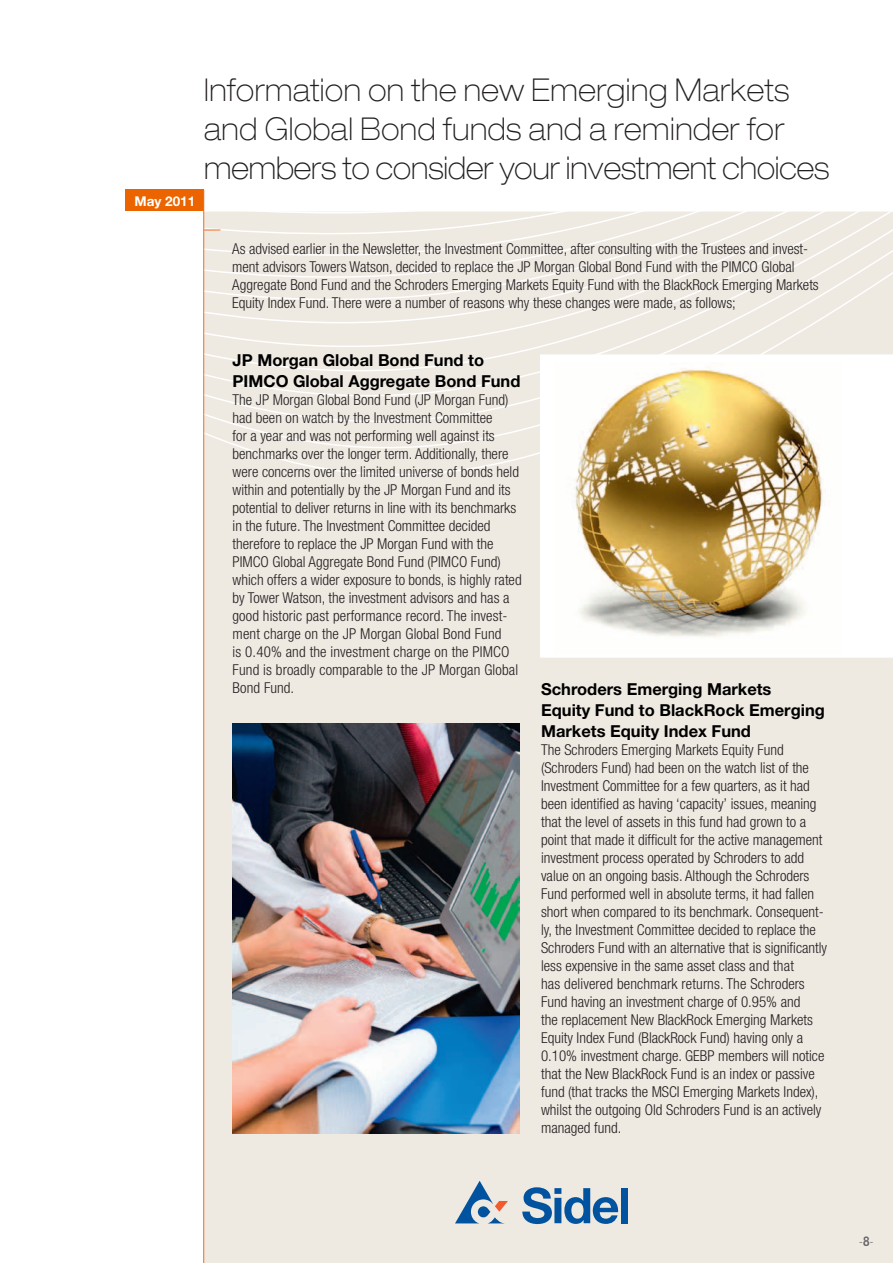
<style>
.page{position:relative;width:893px;height:1263px;background:#fff}
.page>*{position:absolute;margin:0;border:0;box-sizing:border-box;transform-origin:0 0}
.t1{font:100 expanded 31.5px/39px "Helvetica Neue";letter-spacing:.02em;color:#231f20;scale:.9 1}
.t2{font:700 16.5px/21px "Helvetica Neue";color:#000}
.t3{font:300 condensed 15px/18px "Helvetica Neue";color:#231f20}
.t4{font:700 13.5px "Helvetica Neue";color:#fff}
.t5{font:100 condensed 13.5px "Helvetica Neue LT";color:#636366}
.s1{font-weight:500}
</style>
<div class="page">
<div style="left:204px;top:481px;width:689px;height:782px;background:#eee9e1"></div>
<svg style="left:540px;top:481px;width:353px;height:177px"></svg>
<svg style="left:125px;top:189px;width:768px;height:292px"></svg>
<svg style="left:455px;top:1181px;width:53px;height:42px;background:#adbbc9"></svg>
<svg style="left:522px;top:1187px;width:97px;height:37px;background:#7a9fc1"></svg>
<div style="left:621px;top:1188px;width:7px;height:35px;background:#0153a0"></div>
<div style="left:126px;top:190px;width:78px;height:21px;background:#eb6400"></div>
<hr style="left:203px;top:190px;width:1px;height:1073px;background:#f36e21">
<img style="left:555px;top:363px;width:286px;height:291px">
<img style="left:232px;top:723px;width:288px;height:410px">
<svg style="left:204px;top:230px;width:16px;height:1px"></svg>
<p class="t4" style="left:134px;top:192px;width:62px">May 2011</p>
<h1 class="t1" style="left:204px;top:70px;width:696px">Information on the new Emerging Markets and Global Bond funds and a reminder for members to consider your investment choices</h1>
<p class="t3" style="left:232px;top:240px;width:588px">As advised earlier in the Newsletter, the Investment Committee, after consulting with the Trustees and invest&shy;ment advisors Towers Watson, decided to replace the JP Morgan Global Bond Fund with the PIMCO Global Aggregate Bond Fund and the Schroders Emerging Markets Equity Fund with the BlackRock Emerging Markets Equity Index Fund. There were a number of reasons why these changes were made, as follows;</p>
<p class="t2" style="left:233px;top:349px;width:289px">JP Morgan Global Bond Fund to<br>PIMCO Global Aggregate Bond Fund</p>
<p class="t3" style="left:233px;top:391px;width:291px">The JP Morgan Global Bond Fund (JP Morgan Fund) had been on watch by the Investment Committee<br>for a year and was not performing well against its benchmarks over the longer term. Additionally, there were concerns over the limited universe of bonds held within and potentially by the JP Morgan Fund and its potential to deliver returns in line with its benchmarks in the future. The Investment Committee decided therefore to replace the JP Morgan Fund with the PIMCO Global Aggregate Bond Fund (PIMCO Fund) which offers a wider exposure to bonds, is highly rated by Tower Watson, the investment advisors and has a good historic past performance record. The invest&shy;ment charge on the JP Morgan Global Bond Fund<br>is 0.40% and the investment charge on the PIMCO Fund is broadly comparable to the JP Morgan Global Bond Fund.</p>
<p class="t2" style="left:541px;top:678px;width:285px">Schroders Emerging Markets<br>Equity Fund to BlackRock Emerging<br>Markets Equity Index Fund</p>
<p class="t3" style="left:541px;top:740px;width:288px">The Schroders Emerging Markets Equity Fund (Schroders Fund) had been on the watch list of the Investment Committee for a few quarters, as it had been identified as having ‘capacity’ issues, meaning that the level of assets in this fund had grown to a point that made it difficult for the active management investment process operated by Schroders to add value on an ongoing basis. Although the Schroders Fund performed well in absolute terms, it had fallen short when compared to its benchmark. Consequent&shy;ly, the Investment Committee decided to replace the Schroders Fund with an alternative that is significantly less expensive in the same asset class and that<br>has delivered benchmark returns. The Schroders Fund having an investment charge of 0.95% and<br>the replacement New BlackRock Emerging Markets Equity Index Fund (BlackRock Fund) having only a 0.10% investment charge. GEBP members will notice that the New BlackRock Fund is an index or passive fund (that tracks the MSCI Emerging Markets Index), whilst the outgoing Old Schroders Fund is an actively managed fund.</p>
<p class="t5" style="left:859px;top:1234px;width:16px">-<span class="s1">8</span>-</p>
</div>
